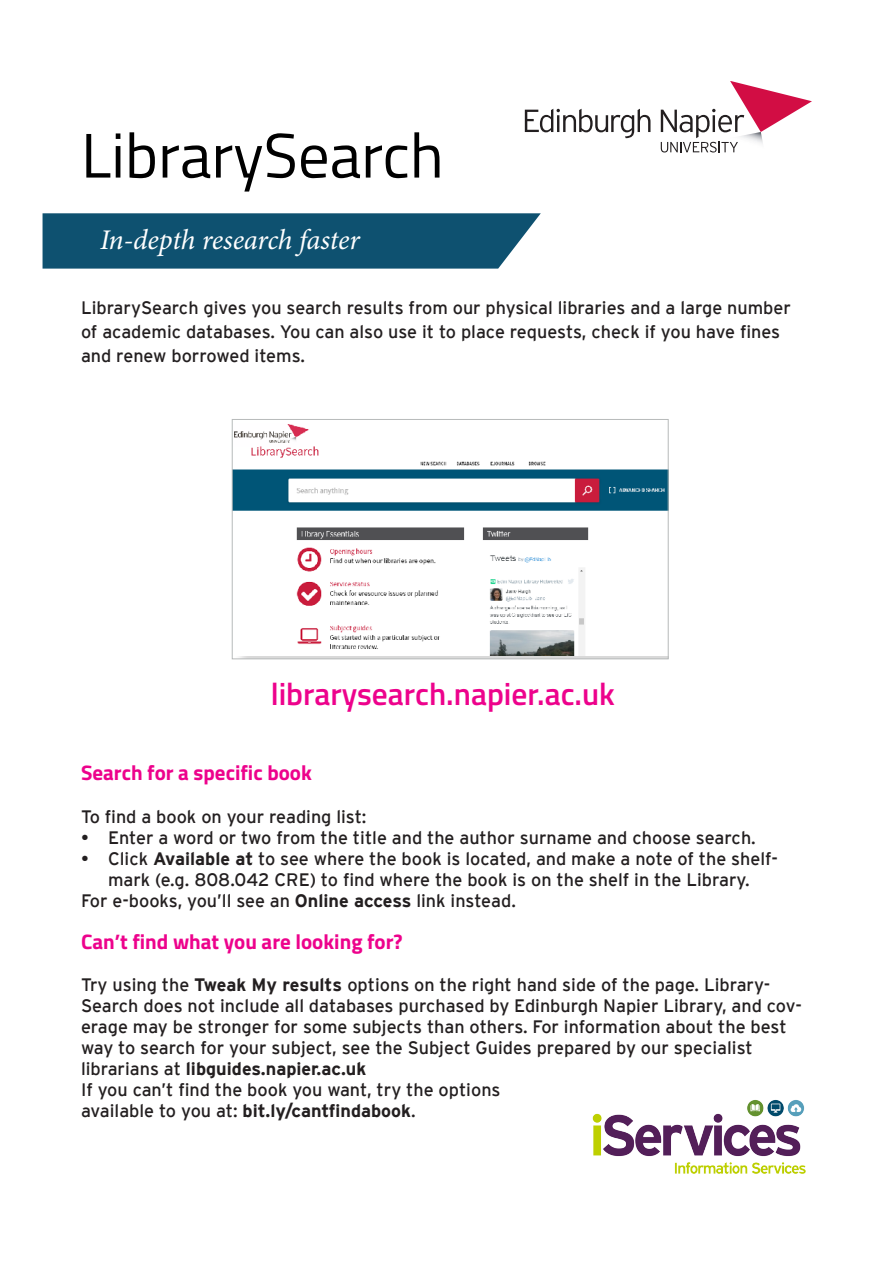
<style>
.page{position:relative;width:893px;height:1263px;background:#fff}
.page>*{position:absolute;margin:0;border:0;box-sizing:border-box;transform-origin:0 0}
.t1{font:63px "Titillium";color:#000}
.t2{font:600 31.5px "Titillium";color:#ed028c}
.t3{font:italic 28.5px "Minion Pro";letter-spacing:-.01em;color:#fff}
.t4{font:700 21px "Titillium";color:#ed028c}
.t5{font:18px/21px "Interstate";color:#231f20}
.s1{font-weight:700}
</style>
<div class="page">
<svg style="left:43px;top:213px;width:498px;height:56px;background:#1a5977"></svg>
<svg style="left:525px;top:109px;width:125px;height:29px"></svg>
<svg style="left:661px;top:81px;width:151px;height:72px"></svg>
<img style="left:592px;top:1099px;width:214px;height:75px">
<img style="left:234px;top:424px;width:432px;height:232px">
<div style="left:232px;top:419px;width:436px;height:240px;border:1px solid #b7baba"></div>
<p class="t1" style="left:81px;top:109px;width:364px">LibrarySearch</p>
<p class="t3" style="left:100px;top:220px;width:261px">In-depth research faster</p>
<p class="t5" style="left:81px;top:295px;width:711px;line-height:24px">LibrarySearch gives you search results from our physical libraries and a large number of academic databases. You can also use it to place requests, check if you have fines and renew borrowed items.</p>
<p class="t2" style="left:271px;top:670px;width:346px">librarysearch.napier.ac.uk</p>
<p class="t4" style="left:81px;top:757px;width:232px">Search for a specific book</p>
<p class="t5" style="left:81px;top:805px;width:287px">To find a book on your reading list:</p>
<p class="t5" style="left:81px;top:826px;width:676px">• Enter a word or two from the title and the author surname and choose search.</p>
<p class="t5" style="left:81px;top:847px;width:698px;text-align:center">• Click <span class="s1">Available at</span> to see where the book is located, and make a note of the shelf&shy;mark (e.g. 808.042 CRE) to find where the book is on the shelf in the Library.</p>
<p class="t5" style="left:81px;top:889px;width:436px">For e-books, you’ll see an <span class="s1">Online access</span> link instead.</p>
<p class="t4" style="left:81px;top:925px;width:323px">Can’t find what you are looking for?</p>
<p class="t5" style="left:81px;top:973px;width:722px">Try using the <span class="s1">Tweak My results</span> options on the right hand side of the page. Library-Search does not include all databases purchased by Edinburgh Napier Library, and cov&shy;erage may be stronger for some subjects than others. For information about the best way to search for your subject, see the Subject Guides prepared by our specialist librarians at <span class="s1">libguides.napier.ac.uk</span></p>
<p class="t5" style="left:81px;top:1078px;width:421px">If you can’t find the book you want, try the options available to you at: <span class="s1">bit.ly/cantfindabook</span>.</p>
</div>
